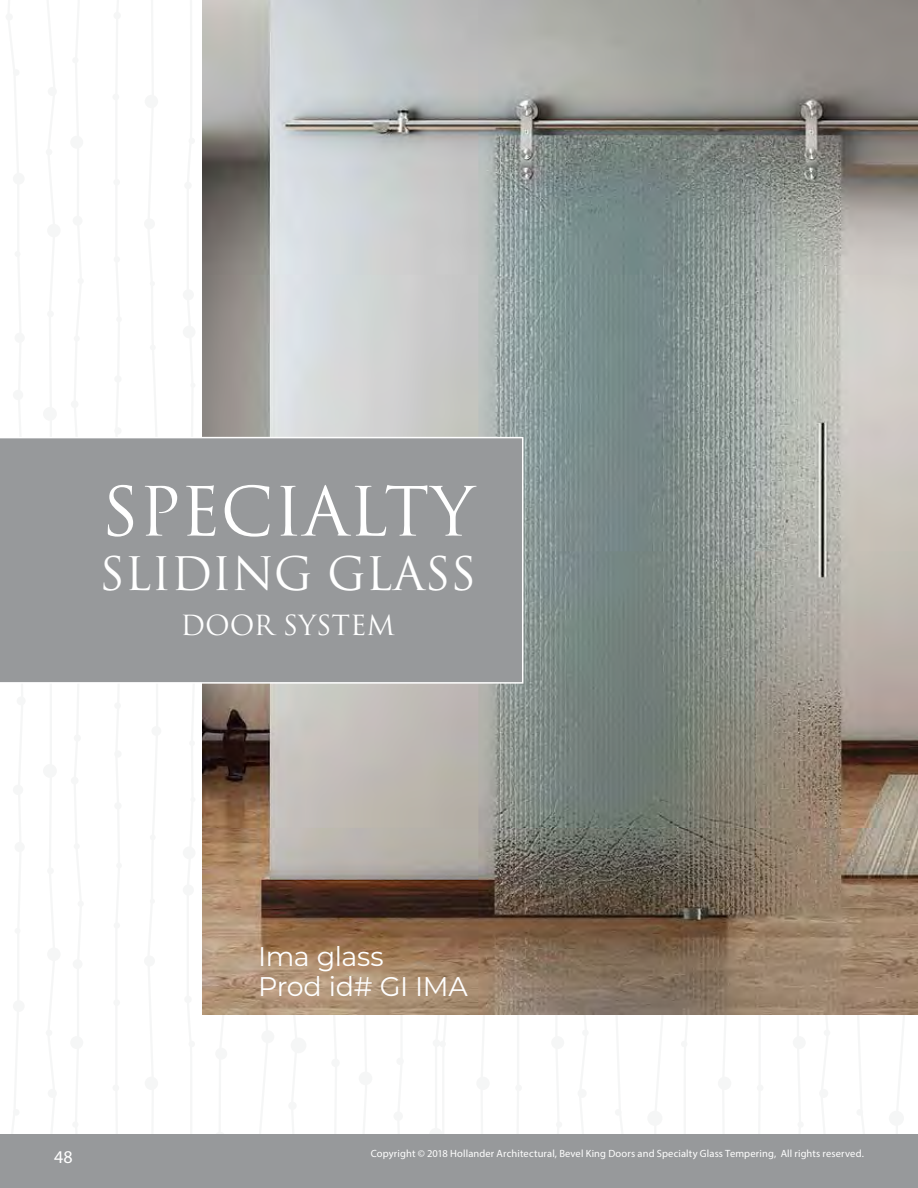
<style>
.page{position:relative;width:918px;height:1188px;background:#fff}
.page>*{position:absolute;margin:0;border:0;box-sizing:border-box;transform-origin:0 0}
.t1{font:66px "Trajan Pro";color:#fff}
.t2{font:45px "Trajan Pro";color:#fff}
.t3{font:27px/30px "Montserrat";letter-spacing:-.02em;color:#fff}
.t4{font:27px "Trajan Pro";color:#fff}
.t5{font:18px "Myriad Pro";color:#fff}
.t6{font:10.5px "Myriad Pro";letter-spacing:.01em;color:#fff}
</style>
<div class="page">
<div style="left:13px;top:173px;width:12px;height:12px;background:#f5f6f6;border-radius:50%"></div>
<div style="left:47px;top:224px;width:14px;height:13px;background:#f5f6f6;border-radius:50%"></div>
<div style="left:15px;top:333px;width:10px;height:10px;background:#f5f6f6;border-radius:50%"></div>
<div style="left:13px;top:1000px;width:12px;height:12px;background:#f5f6f6;border-radius:50%"></div>
<div style="left:47px;top:948px;width:14px;height:13px;background:#f5f6f6;border-radius:50%"></div>
<div style="left:15px;top:842px;width:10px;height:10px;background:#f5f6f6;border-radius:50%"></div>
<div style="left:47px;top:867px;width:7px;height:7px;background:#f5f6f6;border-radius:50%"></div>
<div style="left:71px;top:777px;width:8px;height:7px;background:#f5f6f6;border-radius:50%"></div>
<div style="left:74px;top:734px;width:7px;height:8px;background:#f5f6f6;border-radius:50%"></div>
<div style="left:43px;top:764px;width:14px;height:14px;background:#f5f6f6;border-radius:50%"></div>
<div style="left:13px;top:785px;width:10px;height:10px;background:#f5f6f6;border-radius:50%"></div>
<div style="left:151px;top:726px;width:10px;height:10px;background:#f5f6f6;border-radius:50%"></div>
<div style="left:17px;top:696px;width:9px;height:9px;background:#f5f6f6;border-radius:50%"></div>
<div style="left:429px;top:1128px;width:14px;height:13px;background:#f5f6f6;border-radius:50%"></div>
<div style="left:261px;top:1030px;width:13px;height:13px;background:#f5f6f6;border-radius:50%"></div>
<div style="left:215px;top:1048px;width:12px;height:12px;background:#f5f6f6;border-radius:50%"></div>
<div style="left:291px;top:1038px;width:15px;height:15px;background:#f5f6f6;border-radius:50%"></div>
<div style="left:331px;top:1059px;width:9px;height:8px;background:#f5f6f6;border-radius:50%"></div>
<div style="left:359px;top:1072px;width:13px;height:13px;background:#f5f6f6;border-radius:50%"></div>
<div style="left:396px;top:1058px;width:8px;height:7px;background:#f5f6f6;border-radius:50%"></div>
<div style="left:393px;top:1111px;width:10px;height:10px;background:#f5f6f6;border-radius:50%"></div>
<div style="left:214px;top:1132px;width:12px;height:11px;background:#f5f6f6;border-radius:50%"></div>
<div style="left:647px;top:1111px;width:15px;height:15px;background:#f5f6f6;border-radius:50%"></div>
<div style="left:889px;top:1111px;width:15px;height:15px;background:#f5f6f6;border-radius:50%"></div>
<img style="left:203px;top:0;width:715px;height:1014px">
<div style="left:0;top:1134px;width:918px;height:54px;background:#97999b"></div>
<div style="left:0;top:436px;width:524px;height:248px;background:#97999b"></div>
<h1 class="t1" style="left:101px;top:470px;width:374px">SPECIALTY</h1>
<h2 class="t2" style="left:99px;top:545px;width:379px">SLIDING GLASS</h2>
<h3 class="t4" style="left:180px;top:608px;width:216px">DOOR SYSTEM</h3>
<h3 class="t3" style="left:258px;top:941px;width:211px">Ima glass<br>Prod id# GI IMA</h3>
<h3 class="t5" style="left:54px;top:1145px;width:20px">48</h3>
<p class="t6" style="left:371px;top:1147px;width:495px">Copyright © 2018 Hollander Architectural, Bevel King Doors and Specialty Glass Tempering, All rights reserved.</p>
</div>
